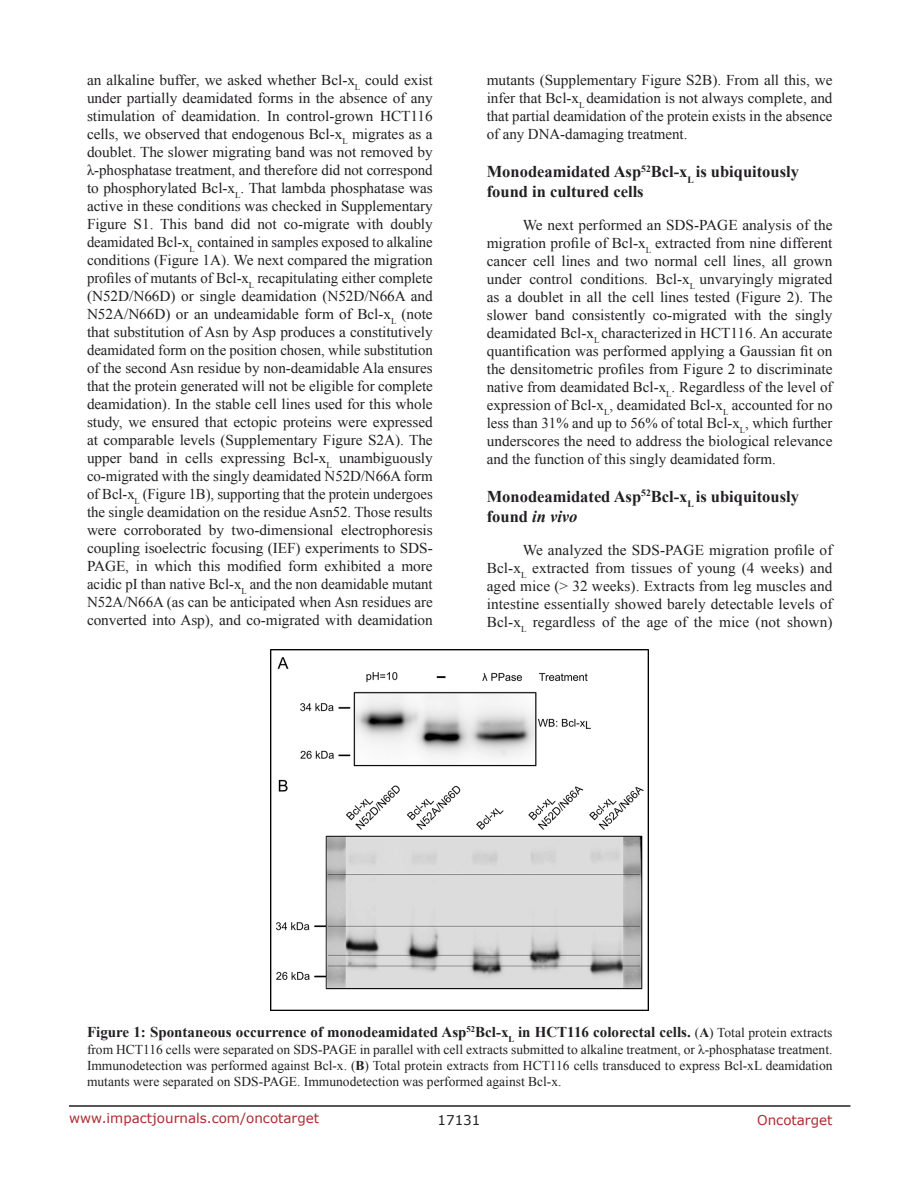
<style>
.page{position:relative;width:918px;height:1188px;background:#fff}
.page>*{position:absolute;margin:0;border:0;box-sizing:border-box;transform-origin:0 0}
.SubHeading_middle{font:700 16.5px/19.8px "Times New Roman";color:#221f22}
.BodyText{font:15px/18px "Times New Roman";color:#221f22;text-align:justify}
.FigureText{font:700 15px "Times New Roman";color:#221f22}
.FigureText-2{font:13.5px/16.2px "Times New Roman";color:#221f22;text-align:justify}
.t1{font:13.5px "Verdana";color:#ac2b31}
.t2{font:13.5px "Verdana";color:#221f22}
.s1{font-style:italic}
.s2{font-weight:400;font-size:13.5px}
.s3{font-size:13.5px}
.s4{font-weight:700}
</style>
<div class="page">
<hr style="left:69px;top:1105px;width:781px;height:2px;background:#231f20">
<img style="left:271px;top:650px;width:378px;height:361px">
<p class="BodyText" style="left:87px;top:71px;width:347px">an alkaline buffer, we asked whether Bcl‑x<sub>L</sub> could exist under partially deamidated forms in the absence of any stimulation of deamidation. In control-grown HCT116 cells, we observed that endogenous Bcl‑x<sub>L</sub> migrates as a doublet. The slower migrating band was not removed by λ-phosphatase treatment, and therefore did not correspond to phosphorylated Bcl‑x<sub>L</sub>. That lambda phosphatase was active in these conditions was checked in Supplementary Figure S1. This band did not co-migrate with doubly deamidated Bcl‑x<sub>L</sub> contained in samples exposed to alkaline conditions (Figure 1A). We next compared the migration profiles of mutants of Bcl-x<sub>L</sub> recapitulating either complete (N52D/N66D) or single deamidation (N52D/N66A and N52A/N66D) or an undeamidable form of Bcl‑x<sub>L</sub> (note that substitution of Asn by Asp produces a constitutively deamidated form on the position chosen, while substitution of the second Asn residue by non-deamidable Ala ensures that the protein generated will not be eligible for complete deamidation). In the stable cell lines used for this whole study, we ensured that ectopic proteins were expressed at comparable levels (Supplementary Figure S2A). The upper band in cells expressing Bcl‑x<sub>L</sub> unambiguously co-migrated with the singly deamidated N52D/N66A form of Bcl‑x<sub>L</sub> (Figure 1B), supporting that the protein undergoes the single deamidation on the residue Asn52. Those results were corroborated by two-dimensional electrophoresis coupling isoelectric focusing (IEF) experiments to SDS-PAGE, in which this modified form exhibited a more acidic pI than native Bcl‑x<sub>L</sub> and the non deamidable mutant N52A/N66A (as can be anticipated when Asn residues are converted into Asp), and co-migrated with deamidation</p>
<p class="BodyText" style="left:487px;top:71px;width:347px">mutants (Supplementary Figure S2B). From all this, we infer that Bcl‑x<sub>L</sub> deamidation is not always complete, and that partial deamidation of the protein exists in the absence of any DNA-damaging treatment.</p>
<p class="SubHeading_middle" style="left:487px;top:161px;width:314px">Monodeamidated Asp<sup>52</sup>Bcl‑x<sub>L</sub> is ubiquitously found in cultured cells</p>
<p class="BodyText" style="left:487px;top:216px;width:347px;text-indent:36px">We next performed an SDS-PAGE analysis of the migration profile of Bcl‑x<sub>L</sub> extracted from nine different cancer cell lines and two normal cell lines, all grown under control conditions. Bcl‑x<sub>L</sub> unvaryingly migrated as a doublet in all the cell lines tested (Figure 2). The slower band consistently co-migrated with the singly deamidated Bcl‑x<sub>L</sub> characterized in HCT116. An accurate quantification was performed applying a Gaussian fit on the densitometric profiles from Figure 2 to discriminate native from deamidated Bcl‑x<sub>L</sub>. Regardless of the level of expression of Bcl‑x<sub>L</sub>, deamidated Bcl‑x<sub>L</sub> accounted for no less than 31% and up to 56% of total Bcl‑x<sub>L</sub>, which further underscores the need to address the biological relevance and the function of this singly deamidated form.</p>
<p class="SubHeading_middle" style="left:487px;top:486px;width:314px">Monodeamidated Asp<sup>52</sup>Bcl‑x<sub>L</sub> is ubiquitously found <span class="s1">in vivo</span></p>
<p class="BodyText" style="left:487px;top:540px;width:347px;text-indent:36px">We analyzed the SDS-PAGE migration profile of Bcl‑x<sub>L</sub> extracted from tissues of young (4 weeks) and aged mice (&gt; 32 weeks). Extracts from leg muscles and intestine essentially showed barely detectable levels of Bcl‑x<sub>L</sub> regardless of the age of the mice (not shown)</p>
<p class="FigureText" style="left:87px;top:1022px;width:747px">Figure 1: Spontaneous occurrence of monodeamidated Asp<sup>52</sup>Bcl‑x<sub>L</sub> in HCT116 colorectal cells. <span class="s2">(</span><span class="s3">A</span><span class="s2">) Total protein extracts</span></p>
<p class="FigureText-2" style="left:87px;top:1041px;width:747px">from HCT116 cells were separated on SDS-PAGE in parallel with cell extracts submitted to alkaline treatment, or λ-phosphatase treatment.<br>Immunodetection was performed against Bcl-x. (<span class="s4">B</span>) Total protein extracts from HCT116 cells transduced to express Bcl‑xL deamidation mutants were separated on SDS-PAGE. Immunodetection was performed against Bcl-x.</p>
<p class="t1" style="left:69px;top:1109px;width:252px">www.impactjournals.com/oncotarget</p>
<p class="t2" style="left:438px;top:1111px;width:44px">17131</p>
<p class="t1" style="left:757px;top:1111px;width:77px">Oncotarget</p>
</div>
